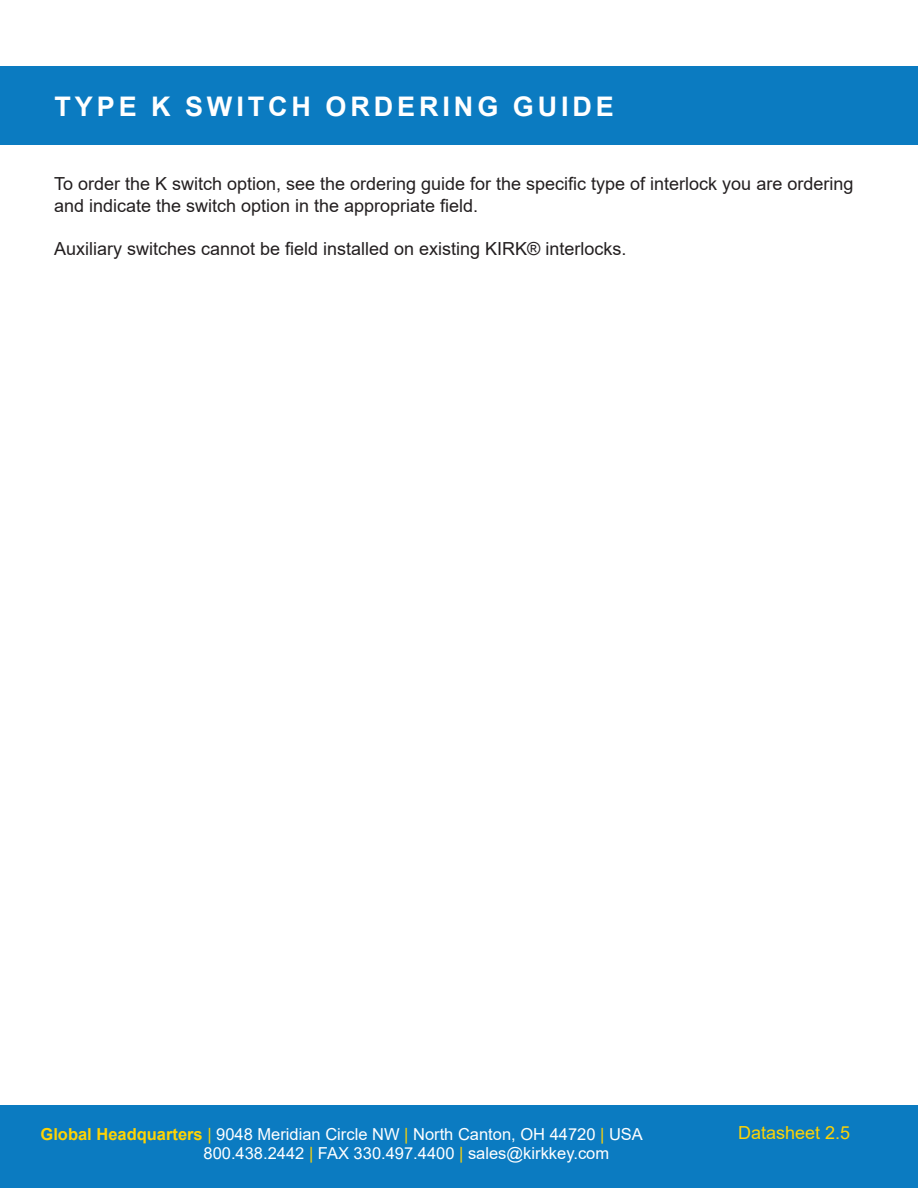
<style>
.page{position:relative;width:918px;height:1188px;background:#fff}
.page>*{position:absolute;margin:0;border:0;box-sizing:border-box;transform-origin:0 0}
.t1{font:700 27px "Arial";letter-spacing:.145em;color:#fff}
.t2{font:18px "Arial";color:#231f20}
.t3{font:18px "Arial";color:#fed304}
.t4{font:16.5px "Arial";color:#fff}
.s1{font-weight:700;color:#fed304}
.s2{color:#fed304}
</style>
<div class="page">
<div style="left:0;top:67px;width:918px;height:78px;background:#0b7bc1"></div>
<div style="left:0;top:1105px;width:918px;height:83px;background:#0b7bc1"></div>
<p class="t1" style="left:54px;top:87px;width:561px">TYPE K SWITCH ORDERING GUIDE</p>
<p class="t2" style="left:54px;top:172px;width:801px">To order the K switch option, see the ordering guide for the specific type of interlock you are ordering</p>
<p class="t2" style="left:54px;top:193px;width:426px">and indicate the switch option in the appropriate field.</p>
<p class="t2" style="left:54px;top:236px;width:574px">Auxiliary switches cannot be field installed on existing KIRK® interlocks.</p>
<p class="t4" style="left:40px;top:1122px;width:604px"><span class="s1">Global Headquarters</span> <span class="s2">|</span> 9048 Meridian Circle NW <span class="s2">|</span> North Canton, OH 44720 <span class="s2">|</span> USA</p>
<p class="t4" style="left:204px;top:1142px;width:407px">800.438.2442 <span class="s2">|</span> FAX 330.497.4400 <span class="s2">|</span> sales@kirkkey.com</p>
<p class="t3" style="left:738px;top:1121px;width:114px">Datasheet 2.5</p>
</div>
